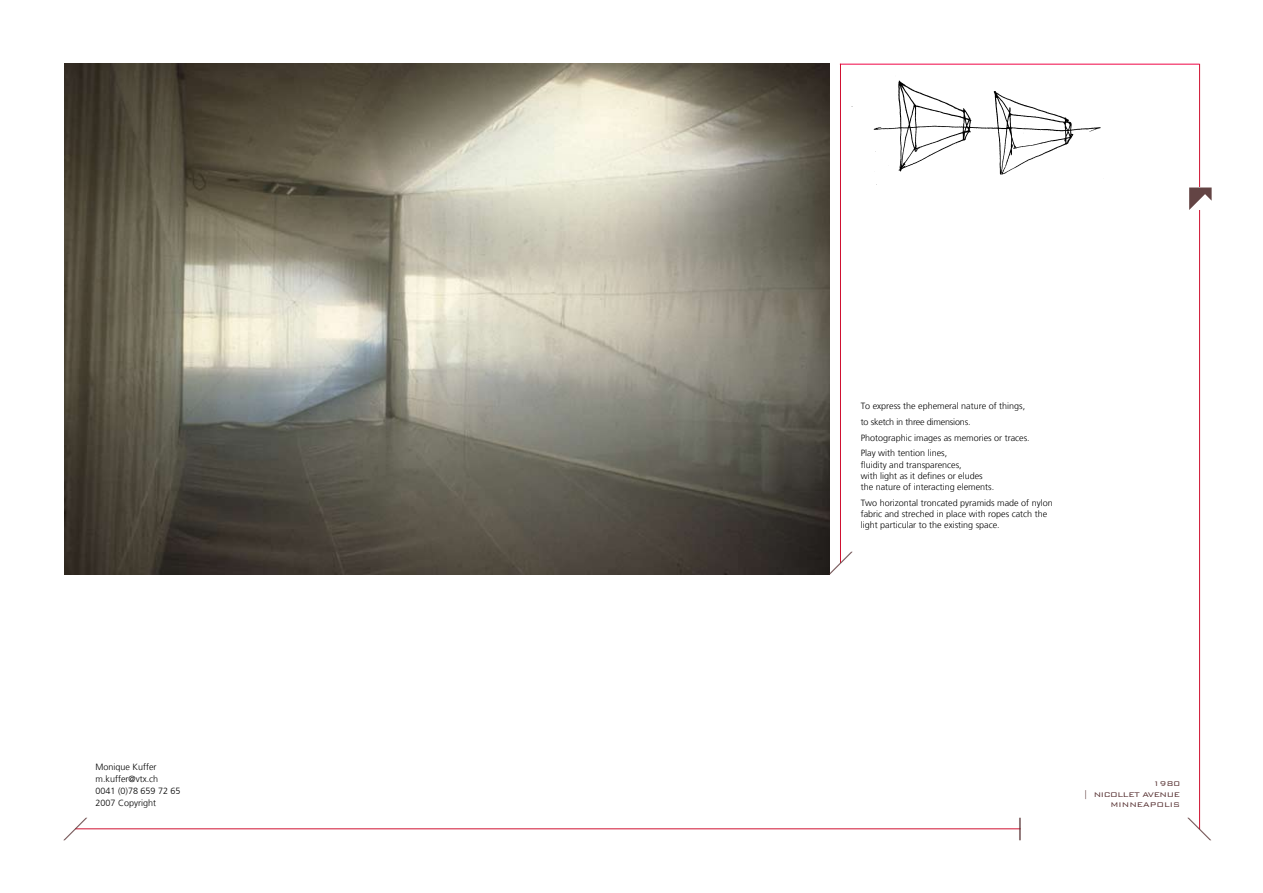
<style>
.page{position:relative;width:1263px;height:893px;background:#fff}
.page>*{position:absolute;margin:0;border:0;box-sizing:border-box;transform-origin:0 0}
.t1{font:italic 300 22.5px "Bank Gothic BT";color:#512a2b}
.t2{font:300 22.5px "Bank Gothic BT";color:#512a2b}
.t3{font:300 9px/11.2px "Frutiger";color:#000}
.t4{font:300 9px/10.5px "Bank Gothic BT";color:#512a2b;text-align:right}
</style>
<div class="page">
<hr style="left:1199px;top:64px;width:1px;height:765px;background:#d01131">
<hr style="left:75px;top:828px;width:945px;height:1px;background:#d01131">
<hr style="left:840px;top:64px;width:359px;height:1px;background:#f00445">
<svg style="left:1189px;top:187px;width:22px;height:23px"></svg>
<img style="left:64px;top:64px;width:765px;height:510px">
<hr style="left:840px;top:64px;width:1px;height:499px;background:#d01131">
<img style="left:852px;top:80px;width:249px;height:105px">
<p class="t3" style="left:96px;top:761px;width:87px;line-height:12px">Monique Kuffer m.kuffer@vtx.ch<br>0041 (0)78 659 72 65<br>2007 Copyright</p>
<p class="t3" style="left:861px;top:398px;width:171px;line-height:15.8px">To express the ephemeral nature of things, to sketch in three dimensions.<br>Photographic images as memories or traces.<br>Play with tention lines,</p>
<p class="t3" style="left:861px;top:459px;width:135px">fluidity and transparences,<br>with light as it defines or eludes the nature of interacting elements.</p>
<p class="t3" style="left:861px;top:497px;width:194px">Two horizontal troncated pyramids made of nylon fabric and streched in place with ropes catch the light particular to the existing space.</p>
<h1 class="t1" style="left:829px;top:550px;width:36px">|</h1>
<p class="t4" style="left:1083px;top:779px;width:98px">1980<br>| NICOLLET AVENUE<br>MINNEAPOLIS</p>
<h1 class="t1" style="left:64px;top:817px;width:36px">|</h1>
<h1 class="t2" style="left:1014px;top:817px;width:13px">|</h1>
<h1 class="t1" style="left:1200px;top:817px;width:36px">|</h1>
</div>
